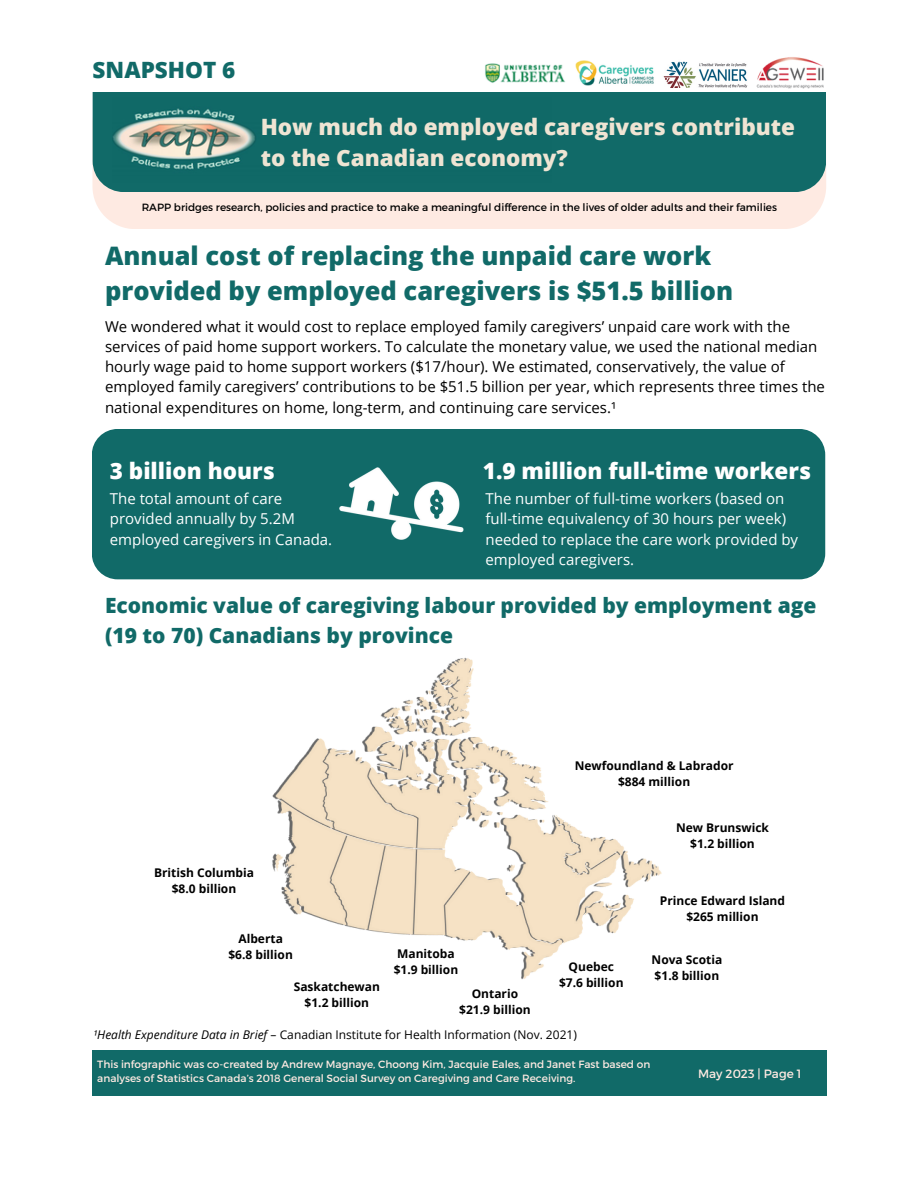
<style>
.page{position:relative;width:918px;height:1188px;background:#fff}
.page>*{position:absolute;margin:0;border:0;box-sizing:border-box;transform-origin:0 0}
.t1{font:800 25.5px/34.8px "Open Sans";color:#116a68}
.t2{font:800 22.5px/31.5px "Open Sans";color:#efe4d3}
.t3{font:800 22.5px "Open Sans";color:#fff}
.t4{font:800 22.5px "Open Sans";color:#116a68}
.t5{font:800 21px/29.2px "Open Sans";color:#116a68}
.t6{font:15px/20.2px "Open Sans";color:#000}
.t7{font:15px/20.2px "Open Sans";color:#fff}
.t8{font:700 12px/16px "Open Sans";color:#000;text-align:center}
.t9{font:12px "Open Sans";color:#000}
.t10{font:12px "Montserrat";color:#feeae2}
.t11{font:10.5px/14px "Montserrat";color:#feeae2}
.t12{font:10.5px "Montserrat";color:#000}
.s1{font-style:italic}
</style>
<div class="page">
<div style="left:92px;top:92px;width:734px;height:137px;background:#feeae2"></div>
<div style="left:93px;top:27px;width:733px;height:165px;background:#116a68;border-radius:31px"></div>
<div style="left:0;top:0;width:918px;height:92px;background:#fff"></div>
<img style="left:113px;top:108px;width:142px;height:62px">
<div style="left:92px;top:1050px;width:734px;height:46px;background:#116a68"></div>
<img style="left:485px;top:63px;width:80px;height:20px">
<img style="left:575px;top:60px;width:79px;height:25px">
<img style="left:756px;top:57px;width:68px;height:31px">
<img style="left:663px;top:61px;width:85px;height:27px">
<div style="left:92px;top:429px;width:733px;height:150px;background:#116a68;border-radius:26px"></div>
<img style="left:339px;top:467px;width:125px;height:73px">
<img style="left:272px;top:657px;width:390px;height:323px">
<h2 class="t4" style="left:93px;top:54px;width:144px">SNAPSHOT 6</h2>
<h2 class="t2" style="left:261px;top:110px;width:536px">How much do employed caregivers contribute to the Canadian economy?</h2>
<p class="t12" style="left:142px;top:200px;width:637px">RAPP bridges research, policies and practice to make a meaningful difference in the lives of older adults and their families</p>
<h1 class="t1" style="left:105px;top:238px;width:630px">Annual cost of replacing the unpaid care work provided by employed caregivers is $51.5 billion</h1>
<p class="t6" style="left:105px;top:316px;width:721px">We wondered what it would cost to replace employed family caregivers’ unpaid care work with the services of paid home support workers. To calculate the monetary value, we used the national median hourly wage paid to home support workers ($17/hour). We estimated, conservatively, the value of employed family caregivers’ contributions to be $51.5 billion per year, which represents three times the national expenditures on home, long-term, and continuing care services.¹</p>
<h2 class="t3" style="left:110px;top:455px;width:166px">3 billion hours</h2>
<h2 class="t3" style="left:483px;top:455px;width:330px">1.9 million full-time workers</h2>
<p class="t7" style="left:110px;top:488px;width:224px">The total amount of care provided annually by 5.2M employed caregivers in Canada.</p>
<p class="t7" style="left:486px;top:488px;width:314px">The number of full-time workers (based on full-time equivalency of 30 hours per week) needed to replace the care work provided by employed caregivers.</p>
<h3 class="t5" style="left:105px;top:591px;width:713px">Economic value of caregiving labour provided by employment age (19 to 70) Canadians by province</h3>
<p class="t8" style="left:575px;top:757px;width:160px">Newfoundland &amp; Labrador $884 million</p>
<p class="t8" style="left:154px;top:864px;width:101px">British Columbia $8.0 billion</p>
<p class="t8" style="left:228px;top:930px;width:66px">Alberta $6.8 billion</p>
<p class="t8" style="left:294px;top:978px;width:88px">Saskatchewan $1.2 billion</p>
<p class="t8" style="left:394px;top:945px;width:66px;text-align:left">Manitoba $1.9 billion</p>
<p class="t8" style="left:459px;top:985px;width:73px">Ontario $21.9 billion</p>
<p class="t8" style="left:559px;top:959px;width:66px">Quebec $7.6 billion</p>
<p class="t8" style="left:676px;top:819px;width:94px">New Brunswick $1.2 billion</p>
<p class="t8" style="left:660px;top:892px;width:127px">Prince Edward Island $265 million</p>
<p class="t8" style="left:652px;top:951px;width:72px;text-align:left">Nova Scotia $1.8 billion</p>
<p class="t9" style="left:93px;top:1026px;width:485px"><span class="s1">¹Health Expenditure Data in Brief</span> – Canadian Institute for Health Information (Nov. 2021)</p>
<p class="t11" style="left:97px;top:1056px;width:555px">This infographic was co-created by Andrew Magnaye, Choong Kim, Jacquie Eales, and Janet Fast based on analyses of Statistics Canada’s 2018 General Social Survey on Caregiving and Care Receiving.</p>
<p class="t10" style="left:698px;top:1065px;width:105px">May 2023 | Page 1</p>
</div>
